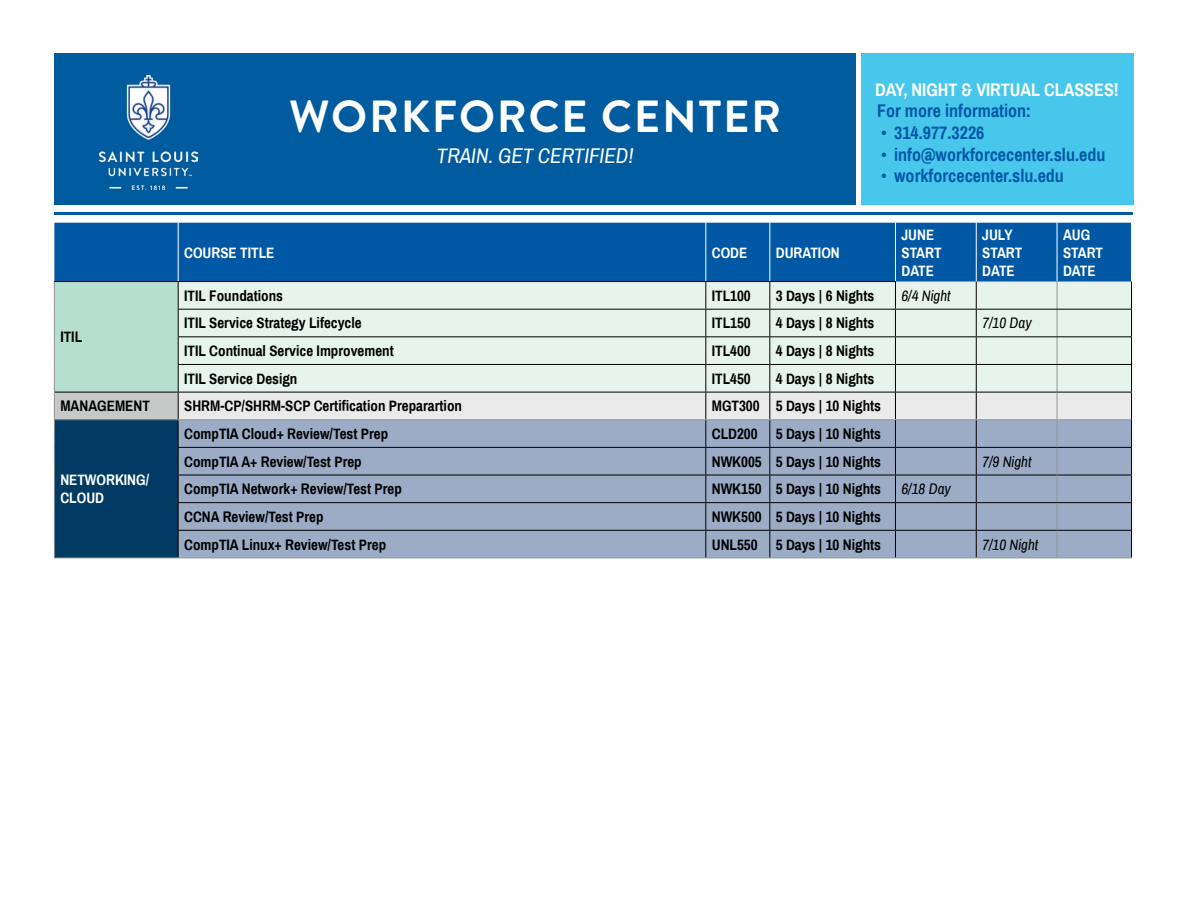
<style>
.page{position:relative;width:1188px;height:918px;background:#fff}
.page>*{position:absolute;margin:0;border:0;box-sizing:border-box;transform-origin:0 0}
.t1{font:700 45px "Brandon Grotesque";letter-spacing:.04em;color:#fff}
.t2{font:italic 21px "Archivo Narrow";color:#fff}
.t3{font:700 18px "Archivo Narrow";color:#0058a4}
.t4{font:700 18px "Archivo Narrow";color:#fff}
.t5{font:700 15px "Archivo Narrow";color:#000}
.t6{font:700 15px/18px "Archivo Narrow";color:#fff}
.t7{font:italic 15px "Archivo Narrow";color:#000}
</style>
<div class="page">
<div style="left:54px;top:53px;width:802px;height:152px;background:#005c9f"></div>
<div style="left:861px;top:53px;width:273px;height:152px;background:#48c7ed"></div>
<img style="left:100px;top:75px;width:98px;height:115px">
<hr style="left:54px;top:212px;width:1079px;height:3px;background:#005c9f">
<div style="left:54px;top:223px;width:1077px;height:58px;background:#0058a4"></div>
<div style="left:54px;top:282px;width:124px;height:110px;background:#b5dfcf"></div>
<div style="left:54px;top:392px;width:124px;height:28px;background:#c7c9c8"></div>
<div style="left:54px;top:420px;width:124px;height:138px;background:#003b63"></div>
<hr style="left:178px;top:223px;width:1px;height:58px;background:#fff">
<hr style="left:705px;top:223px;width:1px;height:58px;background:#fff">
<hr style="left:769px;top:223px;width:1px;height:58px;background:#fff">
<hr style="left:895px;top:223px;width:1px;height:58px;background:#fff">
<hr style="left:976px;top:223px;width:1px;height:58px;background:#fff">
<hr style="left:1057px;top:223px;width:1px;height:58px;background:#fff">
<hr style="left:896px;top:281px;width:80px;height:1px;background:#939598">
<hr style="left:976px;top:281px;width:81px;height:1px;background:#939598">
<hr style="left:1057px;top:281px;width:75px;height:1px;background:#939598">
<hr style="left:54px;top:281px;width:124px;height:1px;background:#000">
<hr style="left:178px;top:281px;width:528px;height:1px;background:#000">
<hr style="left:706px;top:281px;width:64px;height:1px;background:#000">
<hr style="left:770px;top:281px;width:126px;height:1px;background:#000">
<hr style="left:55px;top:392px;width:123px;height:1px;background:#000">
<svg style="left:54px;top:282px;width:1px;height:276px"></svg>
<hr style="left:54px;top:419px;width:124px;height:1px;background:#939598">
<svg style="left:178px;top:282px;width:954px;height:276px;background:#bac7d1"></svg>
<hr style="left:54px;top:558px;width:124px;height:1px;background:#939598">
<hr style="left:178px;top:558px;width:528px;height:1px;background:#939598">
<hr style="left:706px;top:558px;width:64px;height:1px;background:#939598">
<hr style="left:770px;top:558px;width:125px;height:1px;background:#939598">
<hr style="left:895px;top:558px;width:81px;height:1px;background:#939598">
<hr style="left:976px;top:558px;width:81px;height:1px;background:#939598">
<hr style="left:1057px;top:558px;width:75px;height:1px;background:#939598">
<p class="t5" style="left:60px;top:328px;width:23px">ITIL</p>
<h1 class="t1" style="left:289px;top:85px;width:494px">WORKFORCE CENTER</h1>
<h2 class="t2" style="left:437px;top:143px;width:198px">TRAIN. GET CERTIFIED!</h2>
<p class="t6" style="left:184px;top:243px;width:92px">COURSE TITLE</p>
<p class="t6" style="left:712px;top:243px;width:37px">CODE</p>
<p class="t6" style="left:776px;top:243px;width:65px">DURATION</p>
<p class="t4" style="left:875px;top:78px;width:245px">DAY, NIGHT &amp; VIRTUAL CLASSES!</p>
<p class="t3" style="left:877px;top:100px;width:156px">For more information:</p>
<p class="t3" style="left:881px;top:122px;width:105px">• 314.977.3226</p>
<p class="t3" style="left:881px;top:143px;width:226px">• info@workforcecenter.slu.edu</p>
<p class="t3" style="left:881px;top:165px;width:184px">• workforcecenter.slu.edu</p>
<p class="t6" style="left:901px;top:225px;width:42px">JUNE<br>START<br>DATE</p>
<p class="t6" style="left:982px;top:225px;width:42px">JULY<br>START<br>DATE</p>
<p class="t6" style="left:1063px;top:225px;width:42px">AUG<br>START<br>DATE</p>
<p class="t5" style="left:184px;top:286px;width:100px">ITIL Foundations</p>
<p class="t5" style="left:712px;top:286px;width:40px">ITL100</p>
<p class="t5" style="left:776px;top:286px;width:100px">3 Days | 6 Nights</p>
<p class="t7" style="left:901px;top:286px;width:51px">6/4 Night</p>
<p class="t5" style="left:184px;top:314px;width:179px">ITIL Service Strategy Lifecycle</p>
<p class="t5" style="left:712px;top:314px;width:40px">ITL150</p>
<p class="t5" style="left:776px;top:314px;width:100px">4 Days | 8 Nights</p>
<p class="t7" style="left:982px;top:314px;width:51px">7/10 Day</p>
<p class="t5" style="left:184px;top:342px;width:211px">ITIL Continual Service Improvement</p>
<p class="t5" style="left:712px;top:342px;width:40px">ITL400</p>
<p class="t5" style="left:776px;top:342px;width:100px">4 Days | 8 Nights</p>
<p class="t5" style="left:184px;top:369px;width:115px">ITIL Service Design</p>
<p class="t5" style="left:712px;top:369px;width:40px">ITL450</p>
<p class="t5" style="left:776px;top:369px;width:100px">4 Days | 8 Nights</p>
<p class="t5" style="left:60px;top:397px;width:91px">MANAGEMENT</p>
<p class="t5" style="left:184px;top:397px;width:279px">SHRM-CP/SHRM-SCP Certification Preparartion</p>
<p class="t5" style="left:712px;top:397px;width:171px">MGT300 5 Days | 10 Nights</p>
<p class="t6" style="left:60px;top:471px;width:90px">NETWORKING/<br>CLOUD</p>
<p class="t5" style="left:184px;top:425px;width:206px">CompTIA Cloud+ Review/Test Prep</p>
<p class="t5" style="left:712px;top:425px;width:171px">CLD200 5 Days | 10 Nights</p>
<p class="t5" style="left:184px;top:452px;width:179px">CompTIA A+ Review/Test Prep</p>
<p class="t5" style="left:712px;top:452px;width:171px">NWK005 5 Days | 10 Nights</p>
<p class="t7" style="left:982px;top:452px;width:51px">7/9 Night</p>
<p class="t5" style="left:184px;top:480px;width:219px">CompTIA Network+ Review/Test Prep</p>
<p class="t5" style="left:712px;top:480px;width:171px">NWK150 5 Days | 10 Nights</p>
<p class="t7" style="left:901px;top:480px;width:51px">6/18 Day</p>
<p class="t5" style="left:184px;top:508px;width:141px">CCNA Review/Test Prep</p>
<p class="t5" style="left:712px;top:508px;width:171px">NWK500 5 Days | 10 Nights</p>
<p class="t5" style="left:184px;top:535px;width:204px">CompTIA Linux+ Review/Test Prep</p>
<p class="t5" style="left:712px;top:535px;width:171px">UNL550 5 Days | 10 Nights</p>
<p class="t7" style="left:982px;top:535px;width:58px">7/10 Night</p>
</div>
